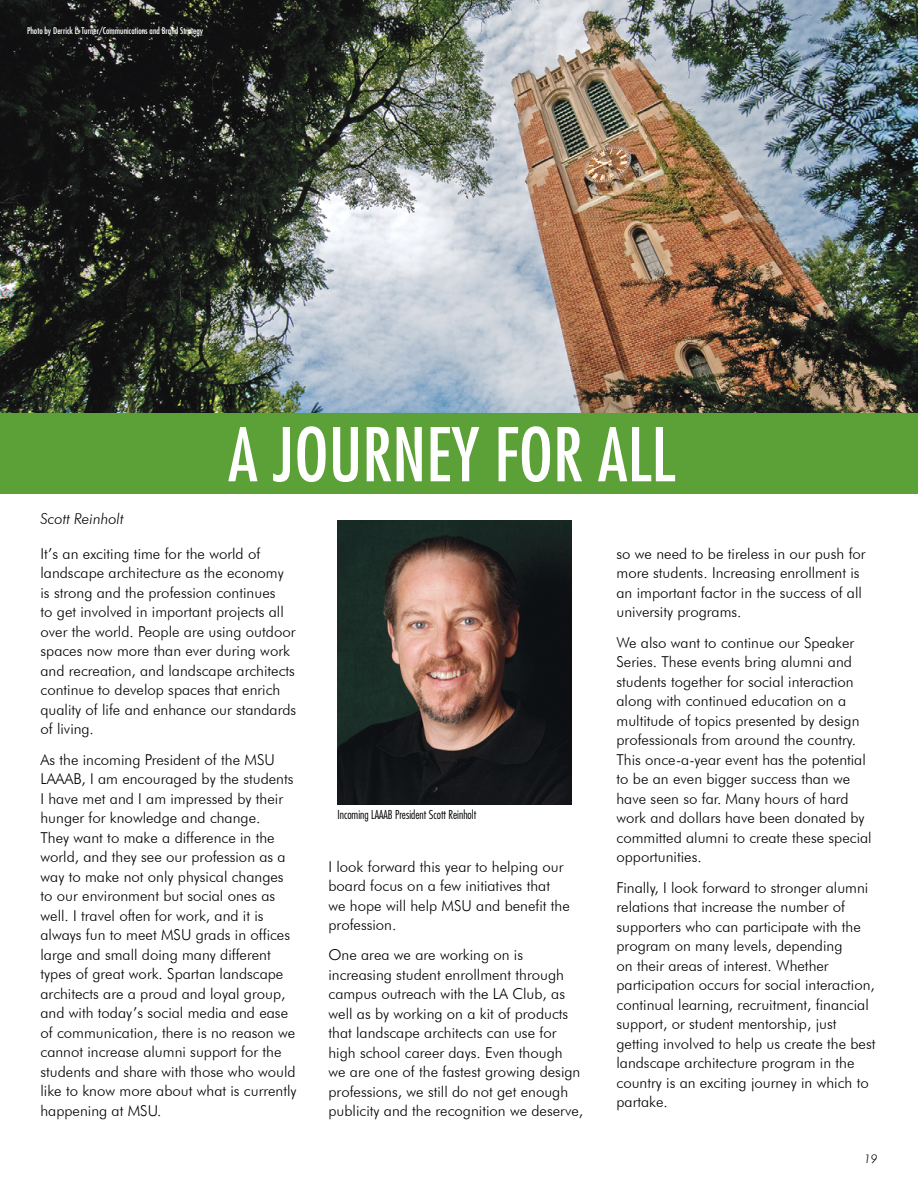
<style>
.page{position:relative;width:918px;height:1188px;background:#fff}
.page>*{position:absolute;margin:0;border:0;box-sizing:border-box;transform-origin:0 0}
.cutline{font:condensed 72px "Futura";color:#fff}
.Body_copy{font:300 15px/19.5px "Futura BT";color:#000}
.cutline-2{font:italic 300 15px "Futura BT";color:#000}
.t1{font:300 condensed 12px "Futura";color:#000}
.t2{font:italic 300 12px "Futura BT";color:#000}
.t3{font:condensed 9px "Futura";color:#fff}
.s1{color:#5ca038}
.s2{color:#fff}
</style>
<div class="page">
<img style="left:0;top:0;width:918px;height:413px">
<div style="left:0;top:413px;width:918px;height:81px;background:#5ca038"></div>
<img style="left:337px;top:521px;width:235px;height:283px">
<p class="t3" style="left:27px;top:25px;width:178px">Photo by Derrick L. Turner/Communications and Brand Strategy</p>
<p class="cutline" style="left:228px;top:412px;width:464px">A JOURNEY FOR ALL<span class="s1">.</span></p>
<p class="cutline-2" style="left:40px;top:510px;width:89px">Scott Reinholt<span class="s2">.</span></p>
<p class="Body_copy" style="left:40px;top:544px;width:257px">It’s an exciting time for the world of landscape architecture as the economy is strong and the profession continues<br>to get involved in important projects all over the world. People are using outdoor spaces now more than ever during work and recreation, and landscape architects continue to develop spaces that enrich quality of life and enhance our standards of living.</p>
<p class="Body_copy" style="left:40px;top:750px;width:258px">As the incoming President of the MSU LAAAB, I am encouraged by the students I have met and I am impressed by their hunger for knowledge and change.<br>They want to make a difference in the world, and they see our profession as a way to make not only physical changes to our environment but social ones as well. I travel often for work, and it is always fun to meet MSU grads in offices large and small doing many different types of great work. Spartan landscape architects are a proud and loyal group, and with today’s social media and ease of communication, there is no reason we cannot increase alumni support for the students and share with those who would like to know more about what is currently happening at MSU.</p>
<p class="t1" style="left:338px;top:808px;width:140px">Incoming LAAAB President Scott Reinholt</p>
<p class="Body_copy" style="left:328px;top:856px;width:243px">I look forward this year to helping our board focus on a few initiatives that we hope will help MSU and benefit the profession.</p>
<p class="Body_copy" style="left:328px;top:945px;width:256px">One area we are working on is increasing student enrollment through campus outreach with the LA Club, as well as by working on a kit of products that landscape architects can use for high school career days. Even though we are one of the fastest growing design professions, we still do not get enough publicity and the recognition we deserve,</p>
<p class="Body_copy" style="left:616px;top:544px;width:251px">so we need to be tireless in our push for more students. Increasing enrollment is an important factor in the success of all university programs.</p>
<p class="Body_copy" style="left:616px;top:633px;width:257px">We also want to continue our Speaker Series. These events bring alumni and students together for social interaction along with continued education on a multitude of topics presented by design professionals from around the country.<br>This once-a-year event has the potential to be an even bigger success than we have seen so far. Many hours of hard work and dollars have been donated by committed alumni to create these special opportunities.</p>
<p class="Body_copy" style="left:616px;top:877px;width:260px">Finally, I look forward to stronger alumni relations that increase the number of supporters who can participate with the program on many levels, depending<br>on their areas of interest. Whether participation occurs for social interaction, continual learning, recruitment, financial support, or student mentorship, just getting involved to help us create the best landscape architecture program in the country is an exciting journey in which to partake.</p>
<p class="t2" style="left:864px;top:1152px;width:15px">19</p>
</div>
